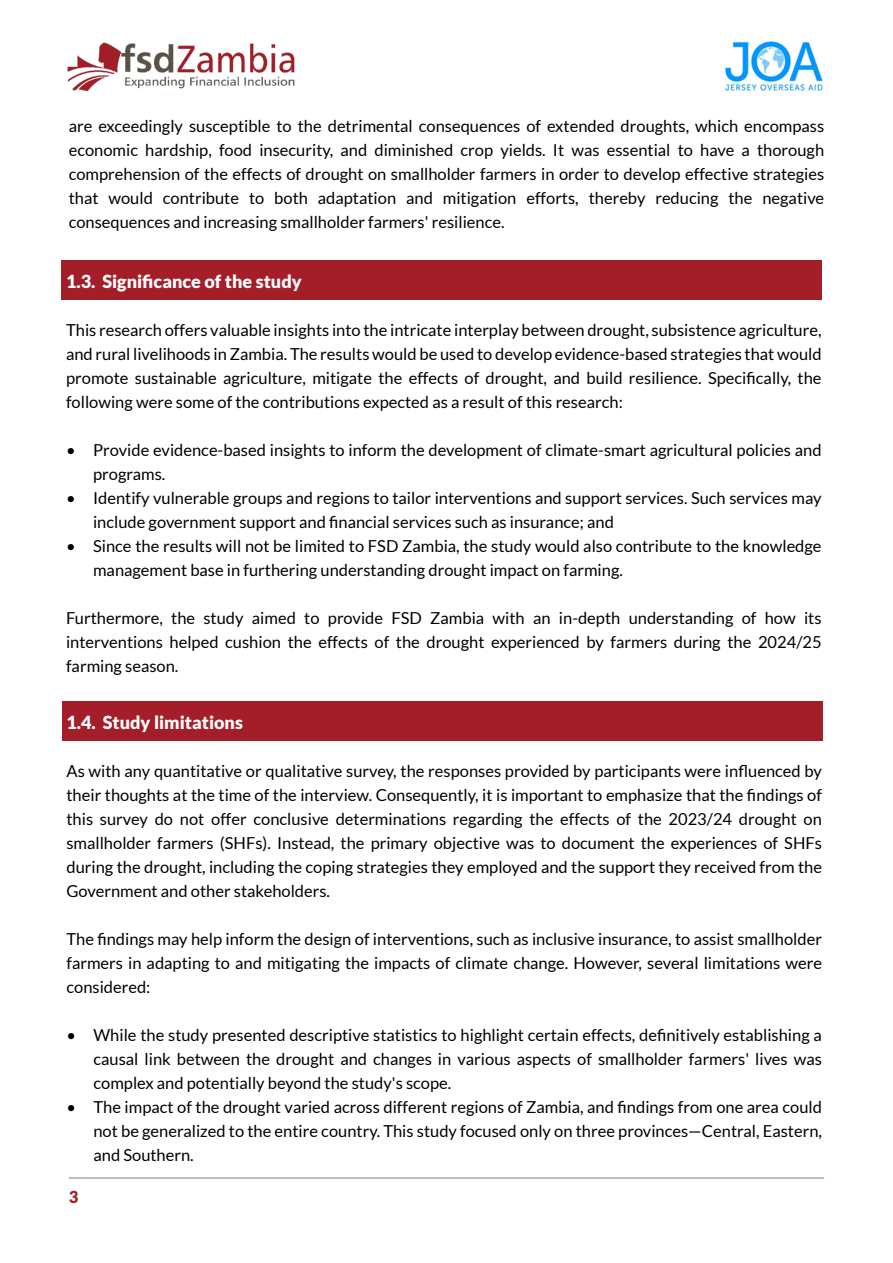
<style>
.page{position:relative;width:893px;height:1263px;background:#fff}
.page>*{position:absolute;margin:0;border:0;box-sizing:border-box;transform-origin:0 0}
.t1{font:900 18px "Lato";color:#fff}
.t2{font:16.5px/24px "Lato";color:#000;text-align:justify}
.t3{font:900 16.5px "Lato";color:#a41e29}
</style>
<div class="page">
<hr style="left:69px;top:1177px;width:755px;height:2px;background:#a7a9ac">
<div style="left:62px;top:261px;width:760px;height:39px;background:#a41e29"></div>
<div style="left:62px;top:702px;width:760px;height:39px;background:#a41e29"></div>
<img style="left:67px;top:42px;width:228px;height:50px">
<img style="left:725px;top:41px;width:98px;height:50px">
<p class="t2" style="left:69px;top:114px;width:757px">are exceedingly susceptible to the detrimental consequences of extended droughts, which encompass economic hardship, food insecurity, and diminished crop yields. It was essential to have a thorough comprehension of the effects of drought on smallholder farmers in order to develop effective strategies that would contribute to both adaptation and mitigation efforts, thereby reducing the negative consequences and increasing smallholder farmers' resilience.</p>
<p class="t1" style="left:66px;top:270px;width:237px">1.3. Significance of the study</p>
<p class="t2" style="left:66px;top:318px;width:757px">This research offers valuable insights into the intricate interplay between drought, subsistence agriculture, and rural livelihoods in Zambia. The results would be used to develop evidence-based strategies that would promote sustainable agriculture, mitigate the effects of drought, and build resilience. Specifically, the following were some of the contributions expected as a result of this research:</p>
<p class="t2" style="left:93px;top:438px;width:730px;text-indent:-27px">• Provide evidence-based insights to inform the development of climate-smart agricultural policies and programs.</p>
<p class="t2" style="left:93px;top:486px;width:730px;text-indent:-27px">• Identify vulnerable groups and regions to tailor interventions and support services. Such services may include government support and financial services such as insurance; and</p>
<p class="t2" style="left:93px;top:534px;width:730px;text-indent:-27px">• Since the results will not be limited to FSD Zambia, the study would also contribute to the knowledge management base in furthering understanding drought impact on farming.</p>
<p class="t2" style="left:66px;top:606px;width:757px">Furthermore, the study aimed to provide FSD Zambia with an in-depth understanding of how its interventions helped cushion the effects of the drought experienced by farmers during the 2024/25 farming season.</p>
<p class="t1" style="left:66px;top:712px;width:178px">1.4. Study limitations</p>
<p class="t2" style="left:66px;top:759px;width:757px">As with any quantitative or qualitative survey, the responses provided by participants were influenced by their thoughts at the time of the interview. Consequently, it is important to emphasize that the findings of this survey do not offer conclusive determinations regarding the effects of the 2023/24 drought on smallholder farmers (SHFs). Instead, the primary objective was to document the experiences of SHFs during the drought, including the coping strategies they employed and the support they received from the Government and other stakeholders.</p>
<p class="t2" style="left:66px;top:927px;width:757px">The findings may help inform the design of interventions, such as inclusive insurance, to assist smallholder farmers in adapting to and mitigating the impacts of climate change. However, several limitations were considered:</p>
<p class="t2" style="left:93px;top:1023px;width:730px;text-indent:-27px">• While the study presented descriptive statistics to highlight certain effects, definitively establishing a causal link between the drought and changes in various aspects of smallholder farmers' lives was complex and potentially beyond the study's scope.</p>
<p class="t2" style="left:93px;top:1095px;width:730px;text-indent:-27px">• The impact of the drought varied across different regions of Zambia, and findings from one area could not be generalized to the entire country. This study focused only on three provinces—Central, Eastern, and Southern.</p>
<p class="t3" style="left:69px;top:1187px;width:11px">3</p>
</div>
